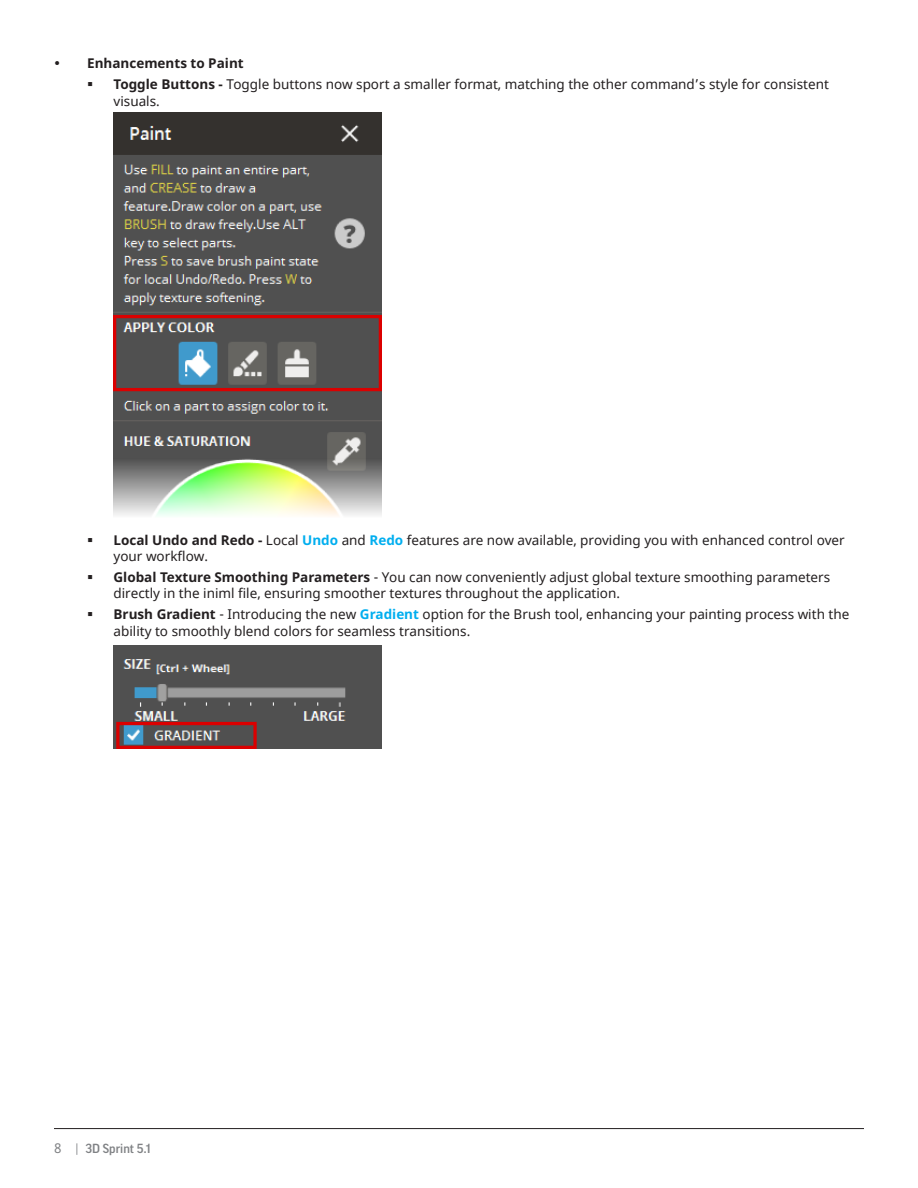
<style>
.page{position:relative;width:918px;height:1188px;background:#fff}
.page>*{position:absolute;margin:0;border:0;box-sizing:border-box;transform-origin:0 0}
.t1{font:13.5px/16.5px "Noto Sans";color:#231f20}
.t2{font:700 13.5px "Noto Sans";color:#231f20}
.t3{font:13.5px "Noto Sans";color:#808285}
.t4{font:500 12.75px "Good Pro";color:#808285}
.s1{font-weight:700}
.s2{font-weight:700;color:#00aeef}
</style>
<div class="page">
<hr style="left:54px;top:1128px;width:810px;height:1px;background:#231f20">
<svg style="left:77px;top:1143px;width:1px;height:12px"></svg>
<img style="left:114px;top:113px;width:267px;height:403px">
<img style="left:114px;top:646px;width:267px;height:103px">
<p class="t2" style="left:87px;top:54px;width:158px">Enhancements to Paint</p>
<p class="t1" style="left:114px;top:77px;width:717px"><span class="s1">Toggle Buttons -</span> Toggle buttons now sport a smaller format, matching the other command’s style for consistent visuals.</p>
<p class="t1" style="left:114px;top:532px;width:733px"><span class="s1">Local Undo and Redo -</span> Local <span class="s2">Undo</span> and <span class="s2">Redo</span> features are now available, providing you with enhanced control over your workflow.</p>
<p class="t1" style="left:114px;top:569px;width:718px"><span class="s1">Global Texture Smoothing Parameters</span> - You can now conveniently adjust global texture smoothing parameters directly in the iniml file, ensuring smoother textures throughout the application.</p>
<p class="t1" style="left:114px;top:607px;width:737px"><span class="s1">Brush Gradient</span> - Introducing the new <span class="s2">Gradient</span> option for the Brush tool, enhancing your painting process with the ability to smoothly blend colors for seamless transitions.</p>
<p class="t3" style="left:54px;top:1139px;width:9px">8</p>
<p class="t4" style="left:86px;top:1142px;width:67px">3D Sprint 5.1</p>
</div>
